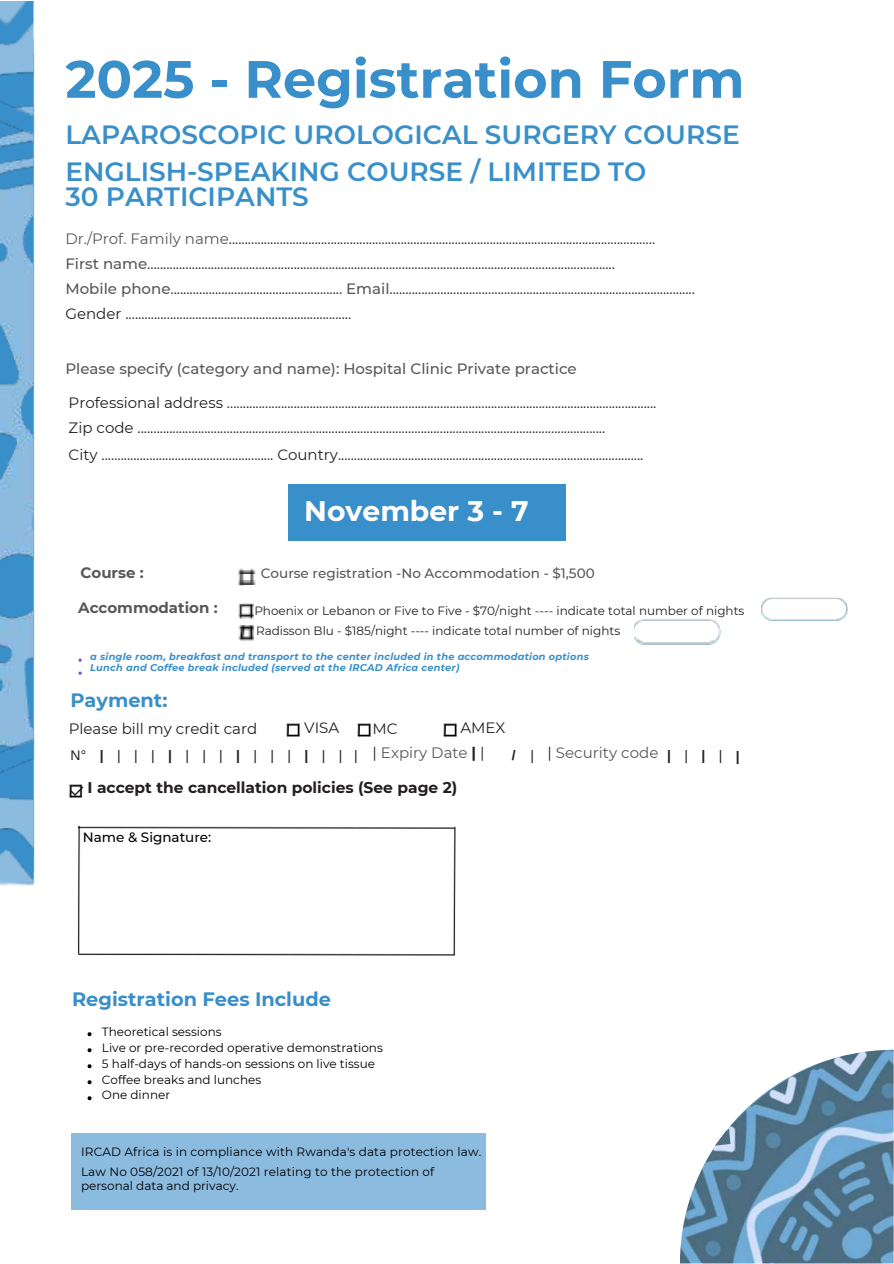
<style>
.page{position:relative;width:894px;height:1264px;background:#fff}
.page>*{position:absolute;margin:0;border:0;box-sizing:border-box;transform-origin:0 0}
.t1{font:700 52.5px "Montserrat";color:#398fc9}
.t2{font:700 28.2px "Montserrat";color:#fff}
.t3{font:600 26.4px/37.2px "Montserrat";color:#398fc9}
.t4{font:700 19.35px "Montserrat";color:#398fc9}
.t5{font:700 15.45px "Montserrat";color:#231f20}
.t6{font:15px/24.8px "Montserrat";color:#231f20}
.t7{font:500 15px "Montserrat";color:#58585a}
.t8{font:15px/24.8px "Montserrat";letter-spacing:.005em;color:#58585a}
.t9{font:700 15px "Montserrat";color:#58585a}
.t10{font:13.95px "Arimo";color:#231f20}
.t11{font:700 13.95px "Arimo";color:#231f20}
.t12{font:500 13.5px "Montserrat";color:#58585a}
.t13{font:500 13.5px "Montserrat";color:#000}
.t14{font:12px/15.8px "Montserrat";color:#000}
.t15{font:12px/20.5px "Montserrat";color:#231f20}
.t16{font:italic 700 9.75px/11.2px "Montserrat";letter-spacing:.025em;color:#398fc9}
.s1{color:#58585a}
.s2{font-weight:500;color:#58585a}
.s3{color:#231f20}
.s4{font-weight:700;color:#231f20}
.s5{font-weight:700}
.s6{font-weight:400}
</style>
<div class="page">
<div style="left:0;top:76px;width:35px;height:720px;background:#398fc9"></div>
<img style="left:0;top:135px;width:35px;height:603px">
<img style="left:0;top:45px;width:35px;height:31px">
<img style="left:0;top:1px;width:35px;height:44px">
<img style="left:0;top:796px;width:35px;height:32px">
<img style="left:0;top:881px;width:35px;height:4px">
<img style="left:0;top:828px;width:35px;height:53px">
<svg style="left:0;top:882px;width:8px;height:3px"></svg>
<img style="left:0;top:100px;width:35px;height:35px">
<img style="left:0;top:738px;width:35px;height:35px">
<img style="left:69px;top:784px;width:15px;height:14px">
<svg style="left:87px;top:1032px;width:4px;height:4px"></svg>
<svg style="left:87px;top:1048px;width:4px;height:4px"></svg>
<svg style="left:87px;top:1064px;width:4px;height:4px"></svg>
<svg style="left:87px;top:1080px;width:4px;height:4px"></svg>
<svg style="left:87px;top:1096px;width:4px;height:4px"></svg>
<img style="left:286px;top:723px;width:14px;height:14px">
<img style="left:357px;top:723px;width:14px;height:14px">
<div style="left:71px;top:1133px;width:414px;height:76px;background:#8cbbe0"></div>
<div style="left:288px;top:484px;width:278px;height:56px;background:#398fc9"></div>
<img style="left:77px;top:825px;width:379px;height:131px">
<img style="left:443px;top:723px;width:14px;height:14px">
<img style="left:680px;top:1049px;width:213px;height:214px">
<svg style="left:714px;top:1128px;width:16px;height:17px"></svg>
<img style="left:238px;top:569px;width:6px;height:16px">
<img style="left:238px;top:580px;width:17px;height:4px">
<img style="left:238px;top:570px;width:11px;height:3px">
<img style="left:249px;top:569px;width:6px;height:14px">
<img style="left:238px;top:609px;width:5px;height:5px">
<img style="left:238px;top:614px;width:10px;height:5px">
<img style="left:238px;top:603px;width:15px;height:6px">
<img style="left:248px;top:605px;width:5px;height:14px">
<img style="left:239px;top:631px;width:6px;height:5px">
<img style="left:238px;top:636px;width:15px;height:5px">
<img style="left:238px;top:626px;width:10px;height:5px">
<img style="left:248px;top:626px;width:5px;height:14px">
<img style="left:637px;top:619px;width:83px;height:25px">
<img style="left:633px;top:620px;width:85px;height:23px">
<img style="left:761px;top:597px;width:86px;height:24px">
<h1 class="t1" style="left:65px;top:47px;width:680px">2025 - Registration Form</h1>
<h3 class="t3" style="left:65px;top:116px;width:675px">LAPAROSCOPIC UROLOGICAL SURGERY COURSE<br>ENGLISH-SPEAKING COURSE / LIMITED TO</h3>
<h3 class="t3" style="left:65px;top:178px;width:245px">30 PARTICIPANTS</h3>
<p class="t6" style="left:65px;top:227px;width:630px"><span class="s1">Dr./Prof. Family name</span>......................................................................................................................................<br><span class="s2">First name</span>...................................................................................................................................................<br><span class="s2">Mobile phone</span>...................................................... <span class="s2">Email</span>................................................................................................<br>Gender .......................................................................</p>
<p class="t7" style="left:65px;top:360px;width:512px">Please specify (category and name): Hospital Clinic Private practice</p>
<p class="t6" style="left:69px;top:390px;width:589px">Professional address .......................................................................................................................................<br>Zip code ...................................................................................................................................................</p>
<p class="t6" style="left:69px;top:442px;width:576px">City ...................................................... Country................................................................................................</p>
<p class="t9" style="left:80px;top:564px;width:65px">Course :</p>
<p class="t9" style="left:78px;top:598px;width:141px">Accommodation :</p>
<h2 class="t2" style="left:304px;top:493px;width:226px">November 3 - 7</h2>
<p class="t12" style="left:261px;top:565px;width:335px">Course registration -No Accommodation - $1,500</p>
<p class="t15" style="left:254px;top:600px;width:491px">Phoenix or Lebanon or Five to Five - $70/night ---- indicate total number of nights<br>Radisson Blu - $185/night ---- indicate total number of nights</p>
<p class="t16" style="left:90px;top:651px;width:500px">a single room, breakfast and transport to the center included in the accommodation options<br>Lunch and Coffee break included (served at the IRCAD Africa center)</p>
<p class="t4" style="left:70px;top:688px;width:98px">Payment:</p>
<p class="t6" style="left:69px;top:716px;width:190px">Please bill my credit card</p>
<p class="t6" style="left:304px;top:715px;width:36px">VISA</p>
<p class="t8" style="left:372px;top:715px;width:113px"><span class="s3">MC<br>|</span> Expiry Date <span class="s4">|</span> <span class="s3">|</span></p>
<p class="t6" style="left:460px;top:715px;width:46px">AMEX</p>
<p class="t8" style="left:547px;top:740px;width:113px"><span class="s3">|</span> Security code</p>
<p class="t10" style="left:70px;top:747px;width:289px">N°<span class="s5">|</span>|||<span class="s5">|</span>|||<span class="s5">|</span>|||<span class="s5">|</span>|||</p>
<p class="t11" style="left:511px;top:747px;width:24px">/ <span class="s6">|</span></p>
<p class="t11" style="left:667px;top:747px;width:74px">|<span class="s6">|</span>|<span class="s6">|</span>|</p>
<p class="t5" style="left:87px;top:778px;width:371px">I accept the cancellation policies (See page 2)</p>
<p class="t13" style="left:83px;top:828px;width:130px">Name &amp; Signature:</p>
<p class="t4" style="left:72px;top:987px;width:260px">Registration Fees Include</p>
<p class="t14" style="left:102px;top:1024px;width:282px">Theoretical sessions<br>Live or pre-recorded operative demonstrations<br>5 half-days of hands-on sessions on live tissue<br>Coffee breaks and lunches<br>One dinner</p>
<p class="t14" style="left:81px;top:1141px;width:401px;line-height:20.2px">IRCAD Africa is in compliance with Rwanda's data protection law.<br>Law No 058/2021 of 13/10/2021 relating to the protection of</p>
<p class="t14" style="left:81px;top:1177px;width:159px">personal data and privacy.</p>
</div>
